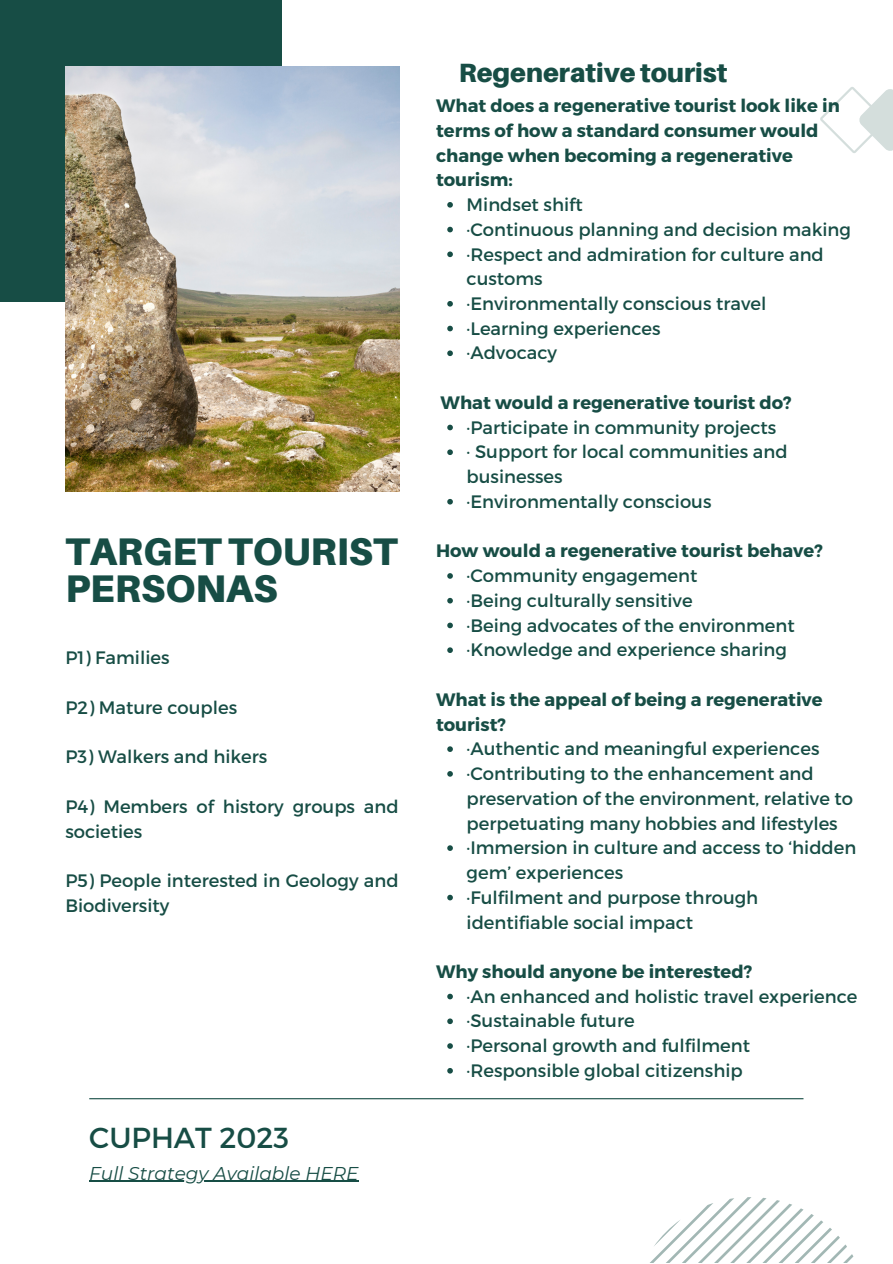
<style>
.page{position:relative;width:893px;height:1264px;background:#fff}
.page>*{position:absolute;margin:0;border:0;box-sizing:border-box;transform-origin:0 0}
.t1{font:900 38.55px/37px "Aileron";color:#174d45}
.t2{font:28.95px "Montserrat";color:#174d45}
.t3{font:900 26.4px "Aileron";color:#174d45}
.t4{font:italic 18.45px "Montserrat";color:#174d45}
.t5{font:18px/24.8px "Montserrat";color:#174d45}
.t6{font:700 18px/24.8px "Montserrat";color:#174d45}
</style>
<div class="page">
<div style="left:0;top:0;width:281px;height:302px;background:#174d45"></div>
<img style="left:65px;top:66px;width:334px;height:425px">
<hr style="left:89px;top:1098px;width:714px;height:1px;background:#174d45">
<svg style="left:447px;top:202px;width:6px;height:6px"></svg>
<svg style="left:447px;top:227px;width:6px;height:5px"></svg>
<svg style="left:447px;top:251px;width:6px;height:6px"></svg>
<svg style="left:447px;top:301px;width:6px;height:5px"></svg>
<svg style="left:447px;top:326px;width:6px;height:5px"></svg>
<svg style="left:447px;top:350px;width:6px;height:6px"></svg>
<svg style="left:447px;top:424px;width:6px;height:6px"></svg>
<svg style="left:447px;top:449px;width:6px;height:6px"></svg>
<svg style="left:447px;top:499px;width:6px;height:5px"></svg>
<svg style="left:447px;top:573px;width:6px;height:5px"></svg>
<svg style="left:447px;top:598px;width:6px;height:5px"></svg>
<svg style="left:447px;top:622px;width:6px;height:6px"></svg>
<svg style="left:447px;top:647px;width:6px;height:6px"></svg>
<svg style="left:447px;top:746px;width:6px;height:6px"></svg>
<svg style="left:447px;top:771px;width:6px;height:5px"></svg>
<svg style="left:447px;top:845px;width:6px;height:6px"></svg>
<svg style="left:447px;top:894px;width:6px;height:6px"></svg>
<svg style="left:447px;top:993px;width:6px;height:6px"></svg>
<svg style="left:447px;top:1018px;width:6px;height:6px"></svg>
<svg style="left:447px;top:1043px;width:6px;height:5px"></svg>
<svg style="left:447px;top:1068px;width:6px;height:5px"></svg>
<hr style="left:89px;top:1180px;width:269px;height:1px;background:#174d45">
<svg style="left:820px;top:87px;width:72px;height:66px"></svg>
<svg style="left:651px;top:1197px;width:203px;height:65px"></svg>
<p class="t1" style="left:65px;top:532px;width:333px">TARGET TOURIST<br>PERSONAS</p>
<p class="t5" style="left:65px;top:644px;width:106px">P1) Families</p>
<p class="t5" style="left:65px;top:694px;width:173px">P2) Mature couples</p>
<p class="t5" style="left:65px;top:743px;width:203px">P3) Walkers and hikers</p>
<p class="t5" style="left:65px;top:793px;width:335px">P4) Members of history groups and societies</p>
<p class="t5" style="left:65px;top:867px;width:335px">P5) People interested in Geology and<br>Biodiversity</p>
<p class="t2" style="left:89px;top:1118px;width:201px">CUPHAT 2023</p>
<p class="t4" style="left:89px;top:1161px;width:271px">Full Strategy Available HERE</p>
<p class="t3" style="left:458px;top:56px;width:270px">Regenerative tourist</p>
<p class="t6" style="left:436px;top:92px;width:405px">What does a regenerative tourist look like in terms of how a standard consumer would change when becoming a regenerative tourism:</p>
<p class="t5" style="left:466px;top:191px;width:118px">Mindset shift</p>
<p class="t5" style="left:466px;top:216px;width:386px">·Continuous planning and decision making</p>
<p class="t5" style="left:466px;top:241px;width:359px">·Respect and admiration for culture and customs</p>
<p class="t5" style="left:466px;top:290px;width:301px">·Environmentally conscious travel</p>
<p class="t5" style="left:466px;top:315px;width:195px">·Learning experiences</p>
<p class="t5" style="left:466px;top:340px;width:92px">·Advocacy</p>
<p class="t6" style="left:440px;top:389px;width:352px">What would a regenerative tourist do?</p>
<p class="t5" style="left:466px;top:414px;width:311px">·Participate in community projects</p>
<p class="t5" style="left:466px;top:439px;width:322px">· Support for local communities and businesses</p>
<p class="t5" style="left:466px;top:488px;width:246px">·Environmentally conscious</p>
<p class="t6" style="left:436px;top:537px;width:388px">How would a regenerative tourist behave?</p>
<p class="t5" style="left:466px;top:562px;width:232px">·Community engagement</p>
<p class="t5" style="left:466px;top:587px;width:227px">·Being culturally sensitive</p>
<p class="t5" style="left:466px;top:612px;width:329px">·Being advocates of the environment</p>
<p class="t5" style="left:466px;top:636px;width:322px">·Knowledge and experience sharing</p>
<p class="t6" style="left:436px;top:686px;width:388px">What is the appeal of being a regenerative tourist?</p>
<p class="t5" style="left:466px;top:735px;width:354px">·Authentic and meaningful experiences</p>
<p class="t5" style="left:466px;top:760px;width:388px">·Contributing to the enhancement and preservation of the environment, relative to perpetuating many hobbies and lifestyles</p>
<p class="t5" style="left:466px;top:834px;width:391px">·Immersion in culture and access to ‘hidden gem’ experiences</p>
<p class="t5" style="left:466px;top:884px;width:293px">·Fulfilment and purpose through identifiable social impact</p>
<p class="t6" style="left:436px;top:958px;width:318px">Why should anyone be interested?</p>
<p class="t5" style="left:466px;top:983px;width:392px">·An enhanced and holistic travel experience</p>
<p class="t5" style="left:466px;top:1007px;width:170px">·Sustainable future</p>
<p class="t5" style="left:466px;top:1032px;width:285px">·Personal growth and fulfilment</p>
<p class="t5" style="left:466px;top:1057px;width:277px">·Responsible global citizenship</p>
</div>
